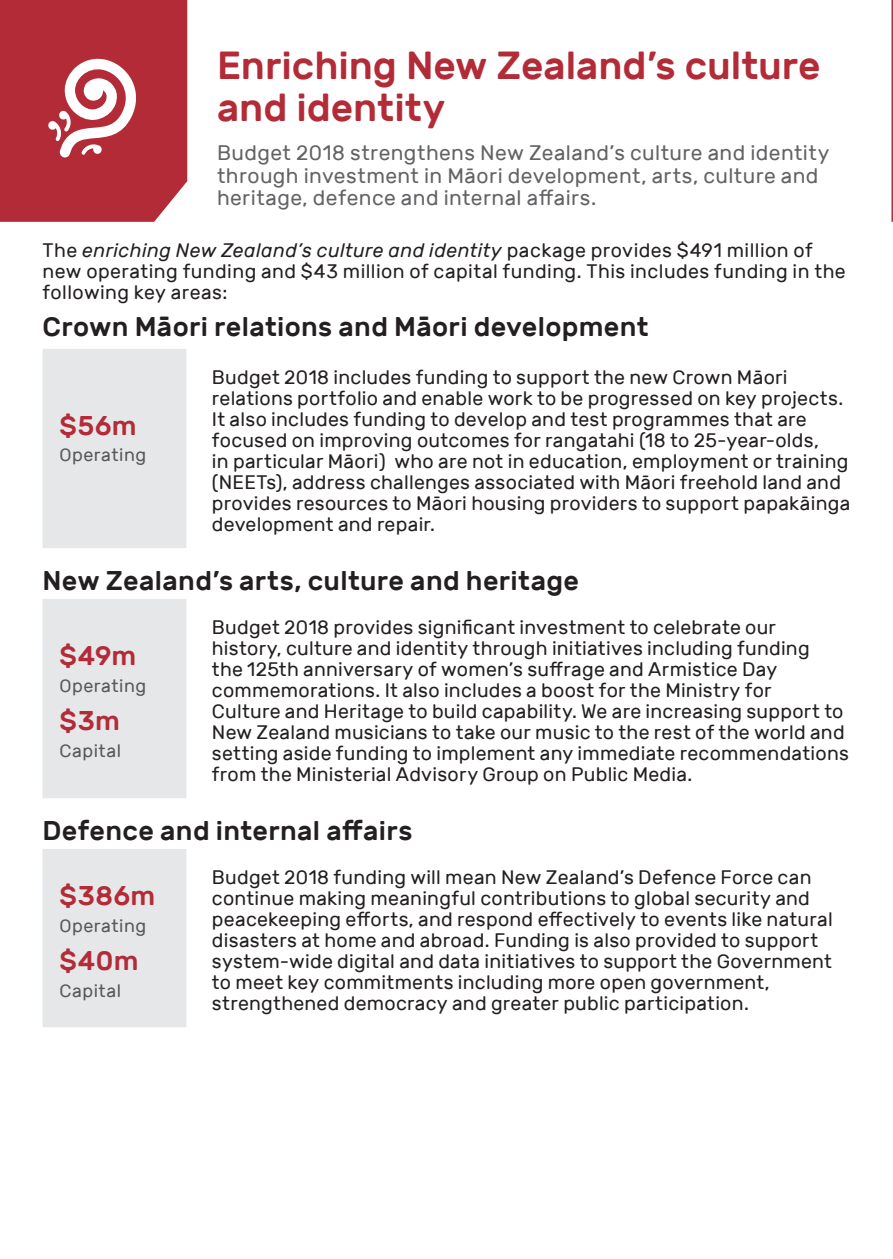
<style>
.page{position:relative;width:893px;height:1259px;background:#fff}
.page>*{position:absolute;margin:0;border:0;box-sizing:border-box;transform-origin:0 0}
.Heading_1{font:500 39px/42px "Rubik";color:#b22b37}
.Heading_2{font:500 27px "Rubik";letter-spacing:.01em;color:#231f20}
.Key_priorities_stats{font:500 27px "Rubik";letter-spacing:.015em;color:#b22b37}
.Intro_text{font:21px/22.5px "Rubik";letter-spacing:.02em;color:#636366}
.Body{font:19.5px/21px "Rubik";letter-spacing:.015em;color:#231f20}
.Key_priorities_-_Ope{font:18px "Rubik";letter-spacing:.025em;color:#57585a}
.s1{font-style:italic}
</style>
<div class="page">
<svg style="left:891px;top:0;width:2px;height:222px"></svg>
<svg style="left:43px;top:349px;width:143px;height:678px;fill:#e6e7e9"></svg>
<svg style="left:0;top:0;width:187px;height:222px;background:#b9404b"></svg>
<p class="Heading_1" style="left:217px;top:45px;width:605px">Enriching New Zealand’s culture and identity</p>
<p class="Intro_text" style="left:217px;top:142px;width:614px">Budget 2018 strengthens New Zealand’s culture and identity through investment in Māori development, arts, culture and heritage, defence and internal affairs.</p>
<p class="Body" style="left:43px;top:240px;width:805px">The <span class="s1">enriching New Zealand’s culture and identity</span> package provides $491 million of new operating funding and $43 million of capital funding. This includes funding in the following key areas:</p>
<p class="Heading_2" style="left:43px;top:311px;width:608px">Crown Māori relations and Māori development</p>
<p class="Body" style="left:212px;top:367px;width:640px">Budget 2018 includes funding to support the new Crown Māori relations portfolio and enable work to be progressed on key projects.<br>It also includes funding to develop and test programmes that are focused on improving outcomes for rangatahi (18 to 25-year-olds,<br>in particular Māori) who are not in education, employment or training (NEETs), address challenges associated with Māori freehold land and provides resources to Māori housing providers to support papakāinga development and repair.</p>
<p class="Heading_2" style="left:43px;top:566px;width:538px">New Zealand’s arts, culture and heritage</p>
<p class="Key_priorities_stats" style="left:60px;top:410px;width:79px">$56m</p>
<p class="Key_priorities_-_Ope" style="left:60px;top:445px;width:88px">Operating</p>
<p class="Body" style="left:212px;top:617px;width:638px">Budget 2018 provides significant investment to celebrate our history, culture and identity through initiatives including funding<br>the 125th anniversary of women’s suffrage and Armistice Day commemorations. It also includes a boost for the Ministry for<br>Culture and Heritage to build capability. We are increasing support to New Zealand musicians to take our music to the rest of the world and setting aside funding to implement any immediate recommendations from the Ministerial Advisory Group on Public Media.</p>
<p class="Heading_2" style="left:43px;top:816px;width:371px">Defence and internal affairs</p>
<p class="Key_priorities_stats" style="left:60px;top:641px;width:78px">$49m</p>
<p class="Key_priorities_-_Ope" style="left:60px;top:676px;width:88px">Operating</p>
<p class="Key_priorities_stats" style="left:60px;top:706px;width:62px">$3m</p>
<p class="Key_priorities_-_Ope" style="left:60px;top:741px;width:63px">Capital</p>
<p class="Key_priorities_stats" style="left:60px;top:880px;width:97px">$386m</p>
<p class="Key_priorities_-_Ope" style="left:60px;top:915px;width:88px">Operating</p>
<p class="Key_priorities_stats" style="left:60px;top:945px;width:81px">$40m</p>
<p class="Key_priorities_-_Ope" style="left:60px;top:980px;width:63px">Capital</p>
<p class="Body" style="left:212px;top:867px;width:622px">Budget 2018 funding will mean New Zealand’s Defence Force can continue making meaningful contributions to global security and peacekeeping efforts, and respond effectively to events like natural disasters at home and abroad. Funding is also provided to support system-wide digital and data initiatives to support the Government to meet key commitments including more open government, strengthened democracy and greater public participation.</p>
</div>
